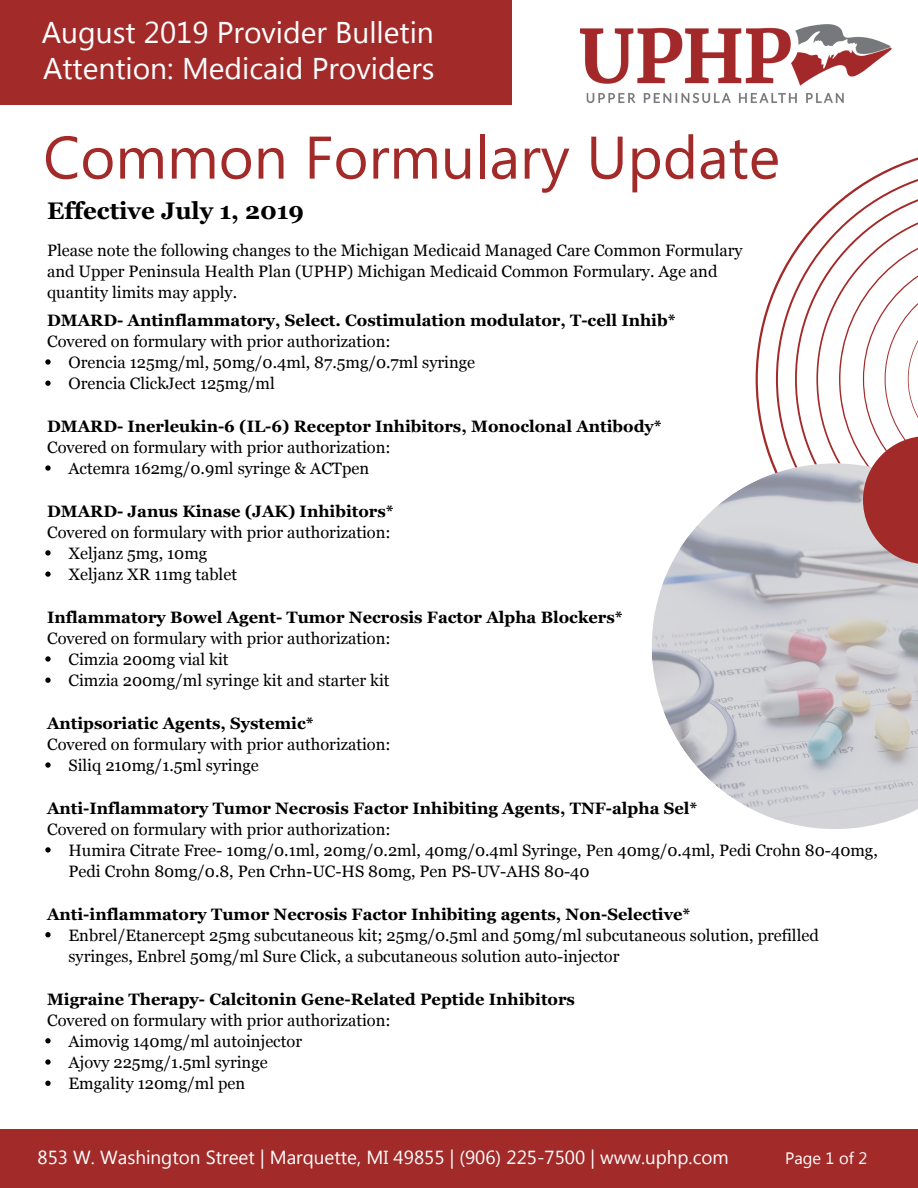
<style>
.page{position:relative;width:918px;height:1188px;background:#fff}
.page>*{position:absolute;margin:0;border:0;box-sizing:border-box;transform-origin:0 0}
.t1{font:60px "Microsoft New Tai Lue";color:#a22b2a}
.t2{font:30px "Microsoft New Tai Lue";color:#fff}
.t3{font:700 24px "Georgia";color:#000}
.t4{font:18.9px "Microsoft New Tai Lue";color:#fff}
.t5{font:16.5px/21.1px "Georgia";color:#000}
.t6{font:700 16.5px "Georgia";color:#000}
.t7{font:16.5px "Microsoft New Tai Lue";color:#fff}
</style>
<div class="page">
<div style="left:0;top:0;width:512px;height:105px;background:#a22b2a"></div>
<img style="left:580px;top:24px;width:312px;height:80px">
<svg style="left:756px;top:157px;width:162px;height:306px"></svg>
<svg style="left:776px;top:167px;width:142px;height:296px"></svg>
<svg style="left:652px;top:463px;width:266px;height:366px;fill:#d2d3d7"></svg>
<svg style="left:816px;top:208px;width:102px;height:356px"></svg>
<svg style="left:45px;top:359px;width:6px;height:6px"></svg>
<svg style="left:45px;top:381px;width:6px;height:5px"></svg>
<svg style="left:45px;top:465px;width:6px;height:6px"></svg>
<svg style="left:45px;top:550px;width:6px;height:6px"></svg>
<svg style="left:45px;top:571px;width:6px;height:6px"></svg>
<svg style="left:45px;top:656px;width:6px;height:6px"></svg>
<svg style="left:45px;top:678px;width:6px;height:5px"></svg>
<svg style="left:45px;top:762px;width:6px;height:6px"></svg>
<svg style="left:45px;top:847px;width:6px;height:6px"></svg>
<svg style="left:45px;top:932px;width:6px;height:5px"></svg>
<svg style="left:45px;top:1038px;width:6px;height:5px"></svg>
<svg style="left:45px;top:1059px;width:6px;height:6px"></svg>
<svg style="left:45px;top:1081px;width:6px;height:5px"></svg>
<div style="left:0;top:1129px;width:918px;height:59px;background:#a22b2a"></div>
<h1 class="t2" style="left:42px;top:15px;width:393px">August 2019 Provider Bulletin</h1>
<h1 class="t2" style="left:43px;top:52px;width:393px">Attention: Medicaid Providers</h1>
<h2 class="t1" style="left:43px;top:123px;width:738px">Common Formulary Update</h2>
<h3 class="t3" style="left:47px;top:197px;width:259px">Effective July 1, 2019</h3>
<p class="t5" style="left:47px;top:240px;width:697px">Please note the following changes to the Michigan Medicaid Managed Care Common Formulary and Upper Peninsula Health Plan (UPHP) Michigan Medicaid Common Formulary. Age and quantity limits may apply.</p>
<h4 class="t6" style="left:47px;top:311px;width:630px">DMARD- Antinflammatory, Select. Costimulation modulator, T-cell Inhib*</h4>
<p class="t5" style="left:47px;top:331px;width:345px">Covered on formulary with prior authorization:</p>
<p class="t5" style="left:69px;top:352px;width:408px">Orencia 125mg/ml, 50mg/0.4ml, 87.5mg/0.7ml syringe</p>
<p class="t5" style="left:69px;top:373px;width:208px">Orencia ClickJect 125mg/ml</p>
<h4 class="t6" style="left:47px;top:417px;width:616px">DMARD- Inerleukin-6 (IL-6) Receptor Inhibitors, Monoclonal Antibody*</h4>
<p class="t5" style="left:47px;top:437px;width:345px">Covered on formulary with prior authorization:</p>
<p class="t5" style="left:69px;top:458px;width:302px">Actemra 162mg/0.9ml syringe &amp; ACTpen</p>
<h4 class="t6" style="left:47px;top:502px;width:348px">DMARD- Janus Kinase (JAK) Inhibitors*</h4>
<p class="t5" style="left:47px;top:522px;width:345px">Covered on formulary with prior authorization:</p>
<p class="t5" style="left:69px;top:543px;width:140px">Xeljanz 5mg, 10mg</p>
<p class="t5" style="left:69px;top:564px;width:170px">Xeljanz XR 11mg tablet</p>
<h4 class="t6" style="left:47px;top:608px;width:577px">Inflammatory Bowel Agent- Tumor Necrosis Factor Alpha Blockers*</h4>
<p class="t5" style="left:47px;top:628px;width:345px">Covered on formulary with prior authorization:</p>
<p class="t5" style="left:69px;top:649px;width:162px">Cimzia 200mg vial kit</p>
<p class="t5" style="left:69px;top:670px;width:323px">Cimzia 200mg/ml syringe kit and starter kit</p>
<h4 class="t6" style="left:47px;top:714px;width:268px">Antipsoriatic Agents, Systemic*</h4>
<p class="t5" style="left:47px;top:734px;width:345px">Covered on formulary with prior authorization:</p>
<p class="t5" style="left:69px;top:755px;width:192px">Siliq 210mg/1.5ml syringe</p>
<h4 class="t6" style="left:47px;top:799px;width:652px">Anti-Inflammatory Tumor Necrosis Factor Inhibiting Agents, TNF-alpha Sel*</h4>
<p class="t5" style="left:47px;top:819px;width:345px">Covered on formulary with prior authorization:</p>
<p class="t5" style="left:69px;top:840px;width:811px">Humira Citrate Free- 10mg/0.1ml, 20mg/0.2ml, 40mg/0.4ml Syringe, Pen 40mg/0.4ml, Pedi Crohn 80-40mg,<br>Pedi Crohn 80mg/0.8, Pen Crhn-UC-HS 80mg, Pen PS-UV-AHS 80-40</p>
<h4 class="t6" style="left:47px;top:905px;width:645px">Anti-inflammatory Tumor Necrosis Factor Inhibiting agents, Non-Selective*</h4>
<p class="t5" style="left:69px;top:925px;width:752px">Enbrel/Etanercept 25mg subcutaneous kit; 25mg/0.5ml and 50mg/ml subcutaneous solution, prefilled syringes, Enbrel 50mg/ml Sure Click, a subcutaneous solution auto-injector</p>
<h4 class="t6" style="left:47px;top:989px;width:529px">Migraine Therapy- Calcitonin Gene-Related Peptide Inhibitors</h4>
<p class="t5" style="left:47px;top:1009px;width:345px">Covered on formulary with prior authorization:</p>
<p class="t5" style="left:69px;top:1031px;width:235px">Aimovig 140mg/ml autoinjector</p>
<p class="t5" style="left:69px;top:1052px;width:201px">Ajovy 225mg/1.5ml syringe</p>
<p class="t5" style="left:69px;top:1073px;width:178px">Emgality 120mg/ml pen</p>
<p class="t4" style="left:38px;top:1147px;width:693px">853 W. Washington Street | Marquette, MI 49855 | (906) 225-7500 | www.uphp.com</p>
<p class="t7" style="left:785px;top:1149px;width:84px">Page 1 of 2</p>
</div>
